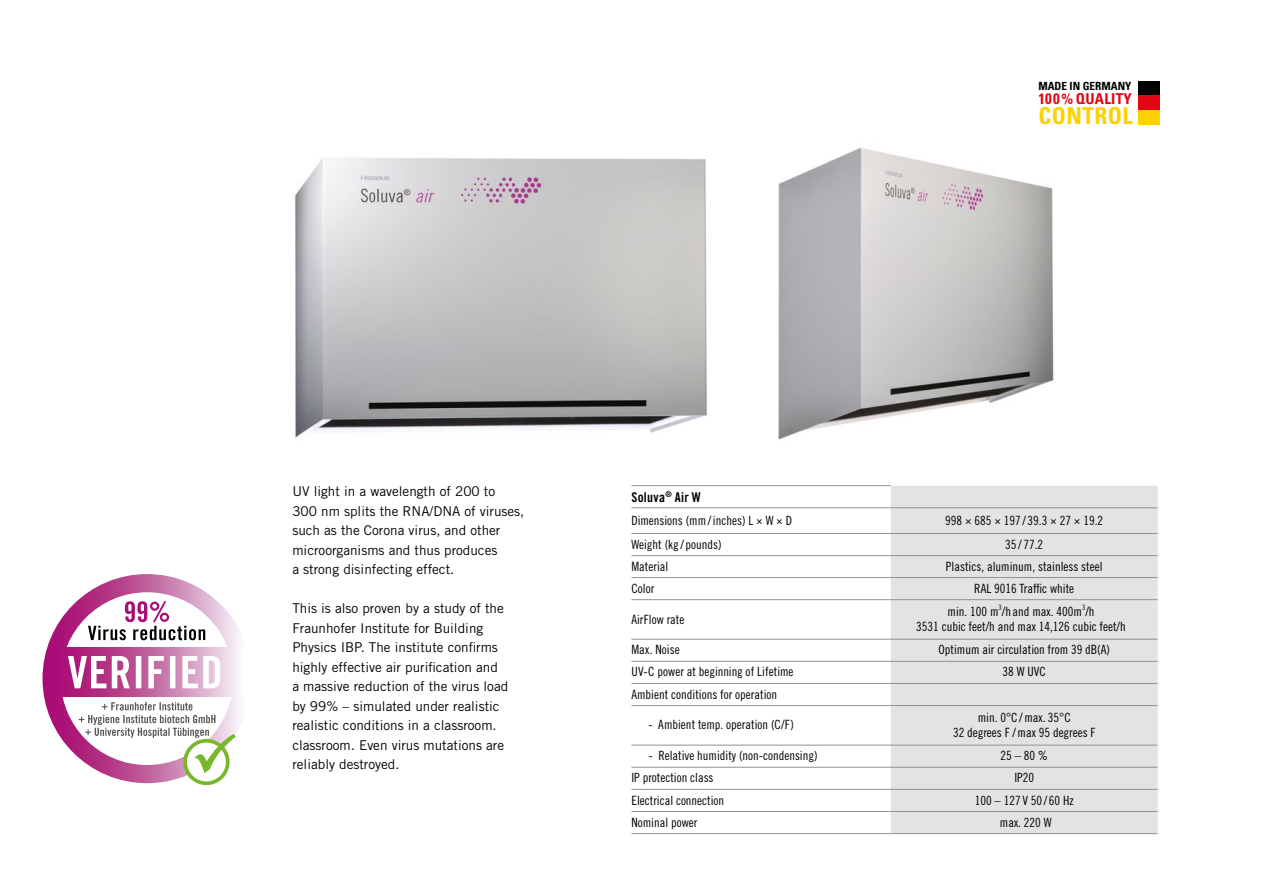
<style>
.page{position:relative;width:1263px;height:893px;background:#fff}
.page>*{position:absolute;margin:0;border:0;box-sizing:border-box;transform-origin:0 0}
.t1{font:700 condensed 23.25px "Univers";letter-spacing:.02em;color:#ffd100}
.t2{font:700 condensed 15px "Univers";letter-spacing:.02em;color:#e30613}
.t3{font:13.5px/19.5px "Trade Gothic LT";color:#000}
.t4{font:13.5px "Trade Gothic LT Bold Cond Twenty";letter-spacing:.02em;color:#000}
.t5{font:12.75px/15px "Trade Gothic LT Cond Eighteen";color:#000;text-align:center}
.t6{font:700 condensed 11.25px "Univers";color:#000}
.t7{font:7.5px "Trade Gothic LT Cond Eighteen";color:#000}
.s1{font-family:"DIN Pro"}
</style>
<div class="page">
<div style="left:891px;top:486px;width:267px;height:347px;background:#e3e3e3"></div>
<hr style="left:631px;top:507px;width:260px;height:1px;background:#929292">
<hr style="left:631px;top:485px;width:260px;height:1px;background:#929292">
<hr style="left:631px;top:533px;width:260px;height:1px;background:#929292">
<hr style="left:631px;top:555px;width:260px;height:1px;background:#929292">
<hr style="left:631px;top:661px;width:260px;height:1px;background:#929292">
<hr style="left:631px;top:683px;width:260px;height:1px;background:#929292">
<hr style="left:631px;top:705px;width:260px;height:1px;background:#929292">
<hr style="left:891px;top:507px;width:267px;height:1px;background:#929292">
<hr style="left:891px;top:533px;width:267px;height:1px;background:#929292">
<hr style="left:891px;top:555px;width:267px;height:1px;background:#929292">
<hr style="left:891px;top:577px;width:267px;height:1px;background:#929292">
<hr style="left:891px;top:599px;width:267px;height:1px;background:#929292">
<hr style="left:891px;top:639px;width:267px;height:1px;background:#929292">
<hr style="left:891px;top:661px;width:267px;height:1px;background:#929292">
<hr style="left:891px;top:683px;width:267px;height:1px;background:#929292">
<hr style="left:891px;top:705px;width:267px;height:1px;background:#929292">
<hr style="left:891px;top:745px;width:267px;height:1px;background:#929292">
<hr style="left:891px;top:767px;width:267px;height:1px;background:#929292">
<hr style="left:891px;top:789px;width:267px;height:1px;background:#929292">
<hr style="left:891px;top:811px;width:267px;height:1px;background:#929292">
<hr style="left:891px;top:833px;width:267px;height:1px;background:#929292">
<hr style="left:631px;top:577px;width:260px;height:1px;background:#929292">
<hr style="left:631px;top:599px;width:260px;height:1px;background:#929292">
<hr style="left:631px;top:639px;width:260px;height:1px;background:#929292">
<hr style="left:631px;top:745px;width:260px;height:1px;background:#929292">
<hr style="left:631px;top:767px;width:260px;height:1px;background:#929292">
<hr style="left:631px;top:789px;width:260px;height:1px;background:#929292">
<hr style="left:631px;top:811px;width:260px;height:1px;background:#929292">
<hr style="left:631px;top:833px;width:260px;height:1px;background:#929292">
<svg style="left:52px;top:583px;width:191px;height:191px"></svg>
<div style="left:43px;top:574px;width:209px;height:209px;border:18px solid #fff;border-radius:50%"></div>
<svg style="left:50px;top:647px;width:195px;height:50px;background:#ca77ae"></svg>
<svg style="left:185px;top:741px;width:43px;height:42px"></svg>
<div style="left:183px;top:739px;width:47px;height:46px;border:4px solid #76b82a;border-radius:50%"></div>
<svg style="left:68px;top:656px;width:152px;height:32px"></svg>
<svg style="left:88px;top:601px;width:117px;height:39px"></svg>
<svg style="left:79px;top:702px;width:158px;height:73px"></svg>
<img style="left:295px;top:158px;width:412px;height:280px">
<img style="left:778px;top:147px;width:276px;height:293px">
<div style="left:1138px;top:82px;width:21px;height:14px;background:#000"></div>
<div style="left:1138px;top:96px;width:21px;height:14px;background:#e30613"></div>
<div style="left:1138px;top:110px;width:21px;height:14px;background:#ffd100"></div>
<p class="t6" style="left:1038px;top:79px;width:95px">MADE IN GERMANY</p>
<p class="t2" style="left:1038px;top:90px;width:95px">100% QUALITY</p>
<h1 class="t1" style="left:1038px;top:101px;width:96px">CONTROL</h1>
<p class="t3" style="left:292px;top:482px;width:234px">UV light in a wavelength of 200 to<br>300 nm splits the RNA/DNA of viruses, such as the Corona virus, and other microorganisms and thus produces<br>a strong disinfecting effect.</p>
<p class="t3" style="left:292px;top:599px;width:217px">This is also proven by a study of the Fraunhofer Institute for Building Physics IBP. The institute confirms highly effective air purification and<br>a massive reduction of the virus load by 99% – simulated under realistic realistic conditions in a classroom. classroom. Even virus mutations are reliably destroyed.</p>
<p class="t4" style="left:631px;top:489px;width:71px">Soluva<sup>®</sup> Air W</p>
<p class="t5" style="left:631px;top:513px;width:162px">Dimensions (mm/inches) L <span class="s1">×</span> W <span class="s1">×</span> D</p>
<p class="t5" style="left:945px;top:513px;width:159px">998 <span class="s1">×</span> 685 <span class="s1">×</span> 197 / 39.3 <span class="s1">×</span> 27 <span class="s1">×</span> 19.2</p>
<p class="t5" style="left:631px;top:536px;width:92px">Weight (kg / pounds)</p>
<p class="t5" style="left:1005px;top:536px;width:39px">35 / 77.2</p>
<p class="t5" style="left:631px;top:558px;width:38px">Material</p>
<p class="t5" style="left:946px;top:558px;width:158px">Plastics, aluminum, stainless steel</p>
<p class="t5" style="left:631px;top:581px;width:24px">Color</p>
<p class="t5" style="left:974px;top:581px;width:101px">RAL 9016 Traffic white</p>
<p class="t5" style="left:631px;top:611px;width:55px">AirFlow rate</p>
<p class="t7" style="left:998px;top:603px;width:5px">3</p>
<p class="t7" style="left:1082px;top:603px;width:5px">3</p>
<p class="t5" style="left:916px;top:619px;width:211px">3531 cubic feet/h and max 14,126 cubic feet/h</p>
<p class="t5" style="left:947px;top:604px;width:148px">min. 100 m /h and max. 400m /h</p>
<p class="t5" style="left:631px;top:642px;width:50px">Max. Noise</p>
<p class="t5" style="left:938px;top:642px;width:173px">Optimum air circulation from 39 dB(A)</p>
<p class="t5" style="left:631px;top:664px;width:164px">UV-C power at beginning of Lifetime</p>
<p class="t5" style="left:1003px;top:664px;width:45px">38 W UVC</p>
<p class="t5" style="left:631px;top:686px;width:147px">Ambient conditions for operation</p>
<p class="t5" style="left:648px;top:717px;width:147px">- Ambient temp. operation (C/F)</p>
<p class="t5" style="left:953px;top:710px;width:144px">min. 0°C /max. 35°C<br>32 degrees F /max 95 degrees F</p>
<p class="t5" style="left:648px;top:748px;width:171px">- Relative humidity (non-condensing)</p>
<p class="t5" style="left:1000px;top:748px;width:49px">25 – 80 %</p>
<p class="t5" style="left:631px;top:770px;width:84px">IP protection class</p>
<p class="t5" style="left:1014px;top:770px;width:21px">IP20</p>
<p class="t5" style="left:631px;top:792px;width:94px">Electrical connection</p>
<p class="t5" style="left:975px;top:792px;width:100px">100 – 127 V 50 / 60 Hz</p>
<p class="t5" style="left:631px;top:814px;width:67px">Nominal power</p>
<p class="t5" style="left:1000px;top:814px;width:53px">max. 220 W</p>
</div>
